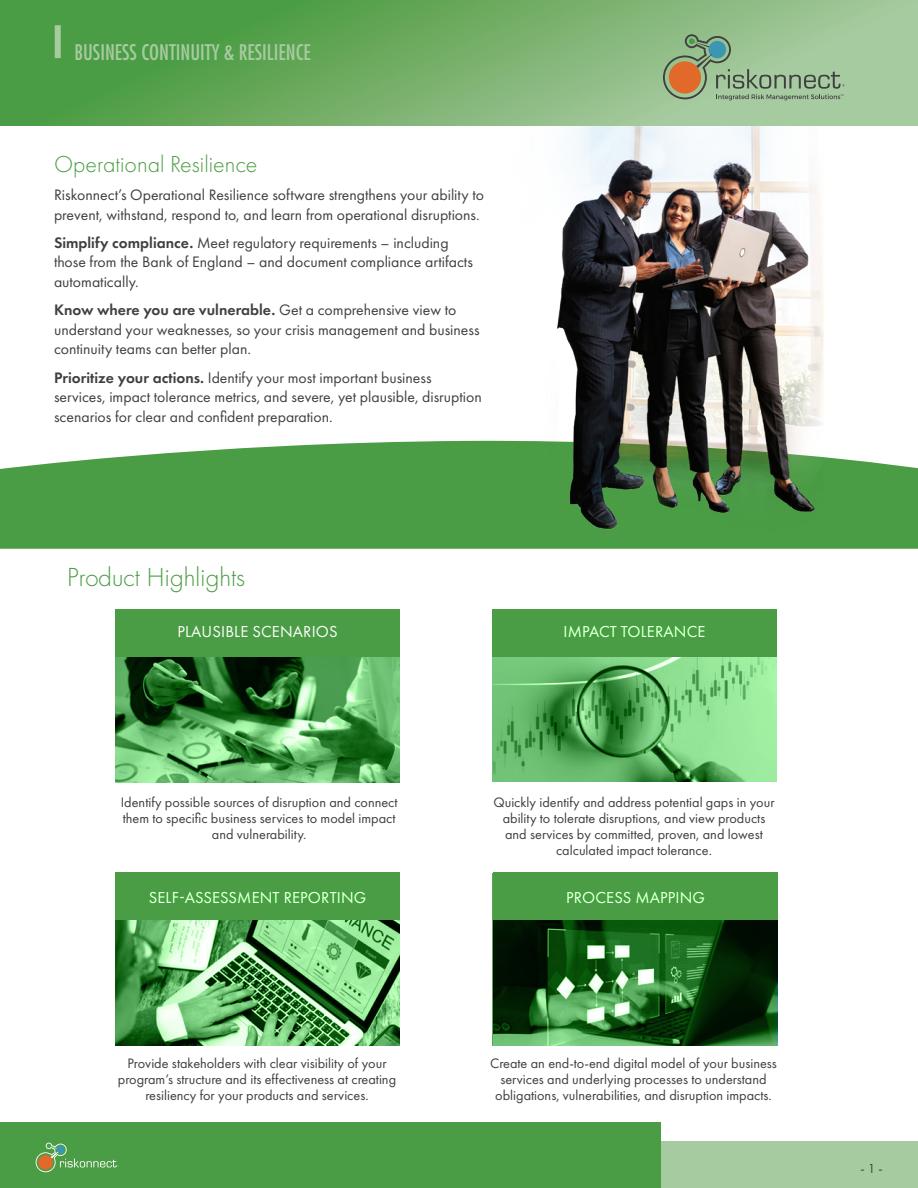
<style>
.page{position:relative;width:918px;height:1188px;background:#fff}
.page>*{position:absolute;margin:0;border:0;box-sizing:border-box;transform-origin:0 0}
.t1{font:300 24px "Futura PT";color:#4a9d44}
.t2{font:300 24px "Futura Std";color:#4a9d44}
.t3{font:condensed 21px "Futura Std";color:#a7cba1}
.t4{font:16.5px "Futura PT";letter-spacing:.01em;color:#fff}
.t5{font:15.75px/19.5px "Futura PT";color:#3f3f3f}
.t6{font:14.25px/15.8px "Futura PT";color:#3f3f3f;text-align:center}
.t7{font:13.5px "Futura PT";color:#3f3f3f}
.s1{font-weight:600}
</style>
<div class="page">
<svg style="left:116px;top:656px;width:284px;height:127px;background:#4d9450"></svg>
<svg style="left:0;top:440px;width:918px;height:109px;background:#5ba656"></svg>
<img style="left:509px;top:125px;width:381px;height:415px">
<div style="left:504px;top:1141px;width:414px;height:47px;background:#a7cba1"></div>
<div style="left:0;top:1122px;width:660px;height:66px;background:#4a9d44"></div>
<svg style="left:36px;top:1143px;width:83px;height:29px"></svg>
<svg style="left:0;top:0;width:918px;height:125px;background:#73af69"></svg>
<svg style="left:663px;top:34px;width:182px;height:66px;background:#97b088"></svg>
<div style="left:492px;top:609px;width:285px;height:47px;background:#4a9d44"></div>
<div style="left:116px;top:609px;width:284px;height:47px;background:#4a9d44"></div>
<div style="left:494px;top:872px;width:284px;height:47px;background:#4a9d44"></div>
<div style="left:116px;top:872px;width:284px;height:47px;background:#4a9d44"></div>
<div style="left:55px;top:25px;width:6px;height:33px;background:#a7cba1"></div>
<svg style="left:492px;top:656px;width:285px;height:126px;background:#6cbd70"></svg>
<svg style="left:116px;top:919px;width:284px;height:126px;background:#6bae6d"></svg>
<svg style="left:492px;top:873px;width:285px;height:172px"></svg>
<p class="t3" style="left:74px;top:39px;width:238px">BUSINESS CONTINUITY &amp; RESILIENCE</p>
<p class="t1" style="left:54px;top:150px;width:205px">Operational Resilience</p>
<p class="t5" style="left:54px;top:185px;width:431px">Riskonnect’s Operational Resilience software strengthens your ability to prevent, withstand, respond to, and learn from operational disruptions.</p>
<p class="t5" style="left:54px;top:233px;width:420px"><span class="s1">Simplify compliance.</span> Meet regulatory requirements – including those from the Bank of England – and document compliance artifacts automatically.</p>
<p class="t5" style="left:54px;top:300px;width:427px"><span class="s1">Know where you are vulnerable.</span> Get a comprehensive view to understand your weaknesses, so your crisis management and business continuity teams can better plan.</p>
<p class="t5" style="left:54px;top:368px;width:429px"><span class="s1">Prioritize your actions.</span> Identify your most important business services, impact tolerance metrics, and severe, yet plausible, disruption scenarios for clear and confident preparation.</p>
<p class="t2" style="left:68px;top:562px;width:179px">Product Highlights</p>
<p class="t4" style="left:177px;top:622px;width:162px">PLAUSIBLE SCENARIOS</p>
<p class="t4" style="left:564px;top:622px;width:143px">IMPACT TOLERANCE</p>
<p class="t6" style="left:121px;top:795px;width:278px">Identify possible sources of disruption and connect them to specific business services to model impact and vulnerability.</p>
<p class="t6" style="left:493px;top:795px;width:283px">Quickly identify and address potential gaps in your ability to tolerate disruptions, and view products and services by committed, proven, and lowest calculated impact tolerance.</p>
<p class="t4" style="left:149px;top:888px;width:219px">SELF-ASSESSMENT REPORTING</p>
<p class="t4" style="left:566px;top:888px;width:141px">PROCESS MAPPING</p>
<p class="t6" style="left:118px;top:1055px;width:280px">Provide stakeholders with clear visibility of your program’s structure and its effectiveness at creating resiliency for your products and services.</p>
<p class="t6" style="left:490px;top:1055px;width:288px">Create an end-to-end digital model of your business services and underlying processes to understand obligations, vulnerabilities, and disruption impacts.</p>
<p class="t7" style="left:860px;top:1160px;width:24px">- 1 -</p>
</div>
